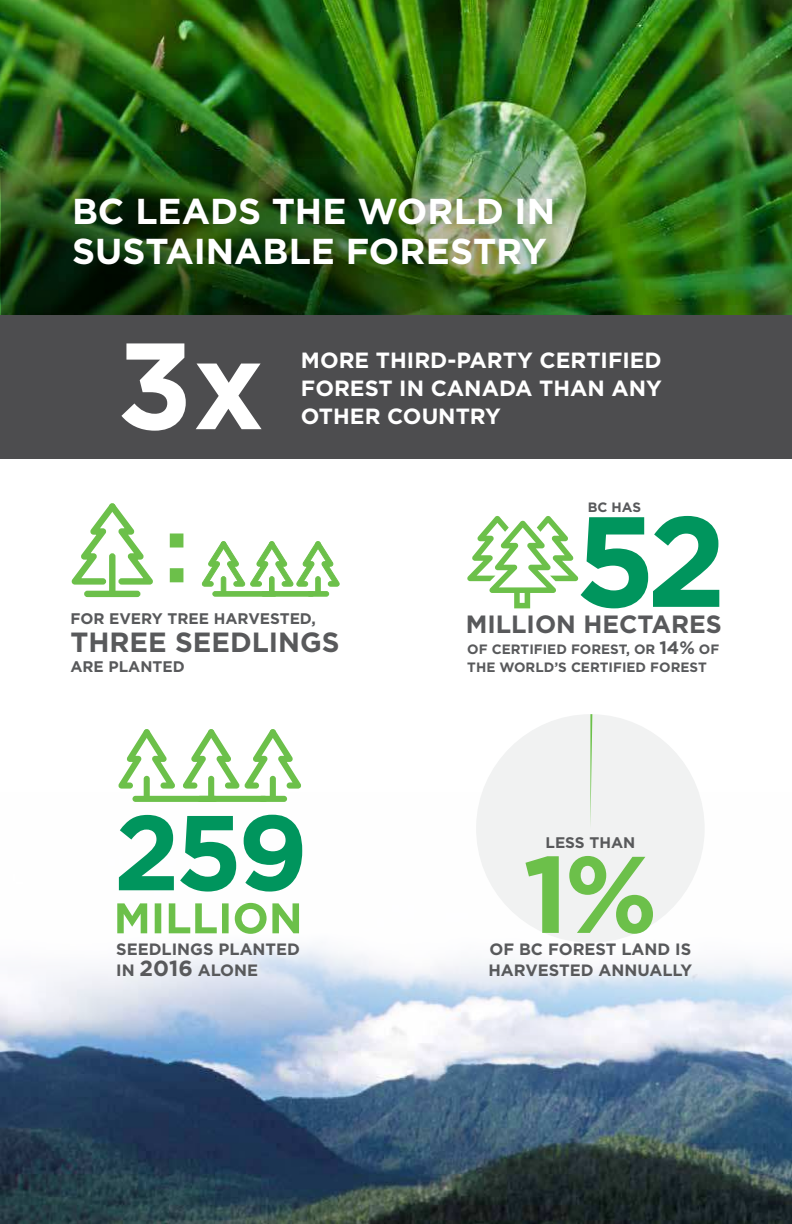
<style>
.page{position:relative;width:792px;height:1224px;background:#fff}
.page>*{position:absolute;margin:0;border:0;box-sizing:border-box;transform-origin:0 0}
.t1{font:700 108.8px "Gotham";color:#6cc04a}
.t2{font:700 36px/40px "Gotham";color:#fff}
.t3{font:700 27.8px "Gotham";color:#58595b}
.t4{font:700 25px "Gotham";color:#58595b}
.t5{font:700 22px/28px "Gotham";color:#fff;text-align:justify}
.t6{font:700 16.4px/21.8px "Gotham";color:#58595b}
.t7{font:700 15.4px "Gotham";color:#58595b}
.t8{font:700 13.6px/18px "Gotham";color:#58595b}
.s1{font-size:18px}
.s2{font-size:21.8px}
</style>
<div class="page">
<img style="left:0;top:0;width:792px;height:315px">
<img style="left:1px;top:150px;width:791px;height:165px">
<img style="left:0;top:792px;width:792px;height:432px">
<div style="left:0;top:315px;width:792px;height:144px;background:#4d4d4f"></div>
<svg style="left:121px;top:343px;width:141px;height:88px"></svg>
<svg style="left:71px;top:503px;width:82px;height:83px"></svg>
<div style="left:109px;top:553px;width:6px;height:43px;border:2px solid #6cc04a;border-radius:2px"></div>
<div style="left:84px;top:591px;width:56px;height:6px;border:2px solid #6cc04a;border-radius:2px"></div>
<div style="left:221px;top:577px;width:5px;height:19px;background:#6cc04a;border-radius:2px"></div>
<div style="left:221px;top:576px;width:5px;height:20px;border:1px solid #6cc04a;border-radius:2px"></div>
<hr style="left:213px;top:592px;width:64px;height:4px;background:#6cc04a;border-radius:2px">
<div style="left:212px;top:591px;width:65px;height:6px;border:1px solid #6cc04a;border-radius:2px"></div>
<hr style="left:270px;top:577px;width:4px;height:19px;background:#6cc04a;border-radius:2px">
<div style="left:269px;top:576px;width:6px;height:20px;border:1px solid #6cc04a;border-radius:2px"></div>
<hr style="left:261px;top:592px;width:53px;height:4px;background:#6cc04a;border-radius:2px">
<div style="left:261px;top:591px;width:54px;height:6px;border:1px solid #6cc04a;border-radius:2px"></div>
<svg style="left:201px;top:541px;width:139px;height:46px"></svg>
<hr style="left:316px;top:577px;width:4px;height:19px;background:#6cc04a;border-radius:2px">
<div style="left:315px;top:576px;width:6px;height:20px;border:1px solid #6cc04a;border-radius:2px"></div>
<hr style="left:307px;top:592px;width:22px;height:4px;background:#6cc04a;border-radius:2px">
<div style="left:307px;top:591px;width:22px;height:6px;border:1px solid #6cc04a;border-radius:2px"></div>
<svg style="left:170px;top:533px;width:14px;height:49px"></svg>
<svg style="left:467px;top:516px;width:252px;height:92px"></svg>
<svg style="left:118px;top:729px;width:57px;height:60px"></svg>
<div style="left:144px;top:776px;width:6px;height:25px;background:#6cc04a;border-radius:3px"></div>
<div style="left:132px;top:796px;width:86px;height:6px;background:#6cc04a;border-radius:3px"></div>
<div style="left:208px;top:776px;width:6px;height:25px;background:#6cc04a;border-radius:3px"></div>
<div style="left:197px;top:796px;width:71px;height:6px;background:#6cc04a;border-radius:3px"></div>
<svg style="left:183px;top:729px;width:118px;height:60px"></svg>
<div style="left:270px;top:776px;width:6px;height:25px;background:#6cc04a;border-radius:3px"></div>
<div style="left:259px;top:796px;width:28px;height:6px;background:#6cc04a;border-radius:3px"></div>
<svg style="left:117px;top:903px;width:182px;height:31px"></svg>
<svg style="left:119px;top:815px;width:183px;height:77px"></svg>
<svg style="left:475px;top:714px;width:231px;height:230px;fill:#f1f2f2"></svg>
<svg style="left:590px;top:714px;width:2px;height:114px"></svg>
<h2 class="t2" style="left:72px;top:193px;width:485px">BC LEADS THE WORLD IN<br>SUSTAINABLE FORESTRY</h2>
<h3 class="t5" style="left:301px;top:347px;width:363px">MORE THIRD-PARTY CERTIFIED FOREST IN CANADA THAN ANY OTHER COUNTRY</h3>
<p class="t7" style="left:70px;top:612px;width:247px">FOR EVERY TREE HARVESTED,</p>
<h3 class="t3" style="left:70px;top:630px;width:271px">THREE SEEDLINGS</h3>
<p class="t7" style="left:70px;top:660px;width:116px">ARE PLANTED</p>
<p class="t8" style="left:588px;top:499px;width:55px">BC HAS</p>
<h3 class="t4" style="left:466px;top:613px;width:258px">MILLION HECTARES</h3>
<p class="t8" style="left:467px;top:641px;width:254px">OF CERTIFIED FOREST, OR <span class="s1">14%</span> OF<br>THE WORLD’S CERTIFIED FOREST</p>
<p class="t7" style="left:546px;top:836px;width:91px">LESS THAN</p>
<h1 class="t1" style="left:523px;top:846px;width:137px">1%</h1>
<p class="t6" style="left:116px;top:939px;width:185px">SEEDLINGS PLANTED<br>IN <span class="s2">2016</span> ALONE</p>
<p class="t6" style="left:489px;top:939px;width:205px">OF BC FOREST LAND IS<br>HARVESTED ANNUALLY</p>
</div>
